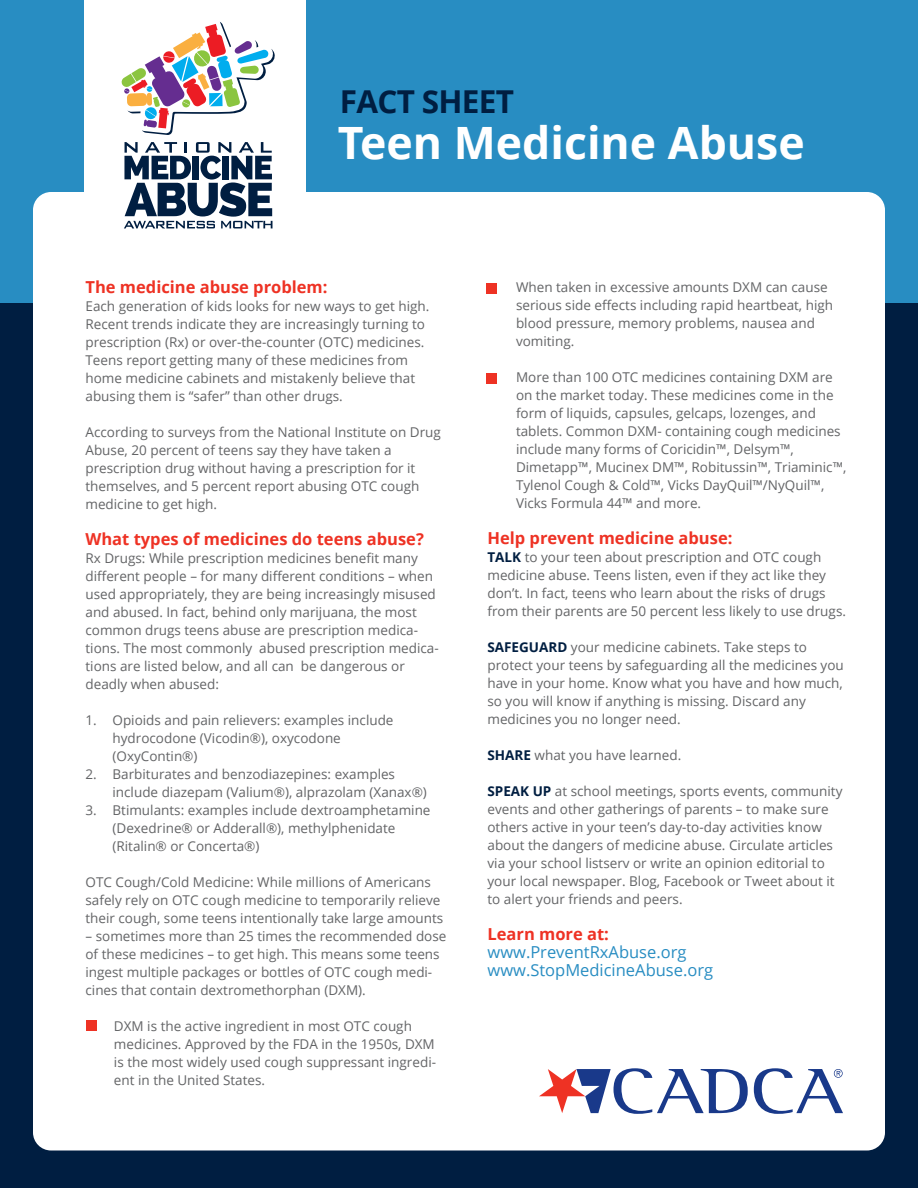
<style>
.page{position:relative;width:918px;height:1188px;background:#001e41}
.page>*{position:absolute;margin:0;border:0;box-sizing:border-box;transform-origin:0 0}
.t1{font:700 44.55px "Open Sans";color:#fff}
.t2{font:700 31.5px "Open Sans";letter-spacing:-.025em;color:#001e41}
.t3{font:700 16.5px "Open Sans";color:#ee3224}
.t4{font:16.5px/18px "Open Sans";color:#288dc2}
.t5{font:13.5px/18px "Open Sans";color:#636466}
.s1{font-weight:700;color:#001e41}
</style>
<div class="page">
<div style="left:0;top:0;width:918px;height:303px;background:#288dc2"></div>
<div style="left:33px;top:192px;width:852px;height:958px;background:#fff;border-radius:18px"></div>
<div style="left:84px;top:0;width:222px;height:229px;background:#fff"></div>
<svg style="left:121px;top:22px;width:155px;height:113px;background:#d4cdcf"></svg>
<svg style="left:124px;top:142px;width:149px;height:86px"></svg>
<svg style="left:539px;top:1068px;width:209px;height:46px"></svg>
<svg style="left:754px;top:1068px;width:89px;height:46px"></svg>
<div style="left:87px;top:1021px;width:10px;height:10px;background:#ee3224"></div>
<div style="left:486px;top:283px;width:11px;height:10px;background:#ee3224"></div>
<div style="left:487px;top:373px;width:10px;height:11px;background:#ee3224"></div>
<h2 class="t2" style="left:340px;top:80px;width:176px">FACT SHEET</h2>
<h1 class="t1" style="left:338px;top:111px;width:468px">Teen Medicine Abuse</h1>
<p class="t3" style="left:86px;top:275px;width:244px">The medicine abuse problem:</p>
<p class="t5" style="left:86px;top:297px;width:345px">Each generation of kids looks for new ways to get high.<br>Recent trends indicate they are increasingly turning to prescription (Rx) or over-the-counter (OTC) medicines.<br>Teens report getting many of these medicines from home medicine cabinets and mistakenly believe that abusing them is “safer” than other drugs.</p>
<p class="t5" style="left:86px;top:423px;width:357px">According to surveys from the National Institute on Drug Abuse, 20 percent of teens say they have taken a prescription drug without having a prescription for it themselves, and 5 percent report abusing OTC cough medicine to get high.</p>
<p class="t3" style="left:86px;top:527px;width:340px">What types of medicines do teens abuse?</p>
<p class="t5" style="left:86px;top:549px;width:355px">Rx Drugs: While prescription medicines benefit many different people – for many different conditions – when used appropriately, they are being increasingly misused and abused. In fact, behind only marijuana, the most common drugs teens abuse are prescription medica&shy;tions. The most commonly abused prescription medica&shy;tions are listed below, and all can be dangerous or deadly when abused:</p>
<p class="t5" style="left:112px;top:711px;width:283px;text-indent:-27px">1. Opioids and pain relievers: examples include hydrocodone (Vicodin®), oxycodone (OxyContin®)</p>
<p class="t5" style="left:112px;top:765px;width:316px;text-indent:-27px">2. Barbiturates and benzodiazepines: examples include diazepam (Valium®), alprazolam (Xanax®)</p>
<p class="t5" style="left:112px;top:801px;width:320px;text-indent:-27px">3. Btimulants: examples include dextroamphetamine (Dexedrine® or Adderall®), methylphenidate (Ritalin® or Concerta®)</p>
<p class="t5" style="left:86px;top:873px;width:359px">OTC Cough/Cold Medicine: While millions of Americans safely rely on OTC cough medicine to temporarily relieve their cough, some teens intentionally take large amounts</p>
<p class="t5" style="left:86px;top:927px;width:362px">– sometimes more than 25 times the recommended dose of these medicines – to get high. This means some teens ingest multiple packages or bottles of OTC cough medi&shy;cines that contain dextromethorphan (DXM).</p>
<p class="t5" style="left:114px;top:1017px;width:324px">DXM is the active ingredient in most OTC cough medicines. Approved by the FDA in the 1950s, DXM is the most widely used cough suppressant ingredi&shy;ent in the United States.</p>
<p class="t5" style="left:516px;top:278px;width:319px">When taken in excessive amounts DXM can cause serious side effects including rapid heartbeat, high blood pressure, memory problems, nausea and vomiting.</p>
<p class="t5" style="left:516px;top:368px;width:332px">More than 100 OTC medicines containing DXM are on the market today. These medicines come in the form of liquids, capsules, gelcaps, lozenges, and tablets. Common DXM- containing cough medicines include many forms of Coricidin™, Delsym™, Dimetapp™, Mucinex DM™, Robitussin™, Triaminic™, Tylenol Cough &amp; Cold™, Vicks DayQuil™/NyQuil™, Vicks Formula 44™ and more.</p>
<p class="t3" style="left:488px;top:527px;width:246px">Help prevent medicine abuse:</p>
<p class="t5" style="left:488px;top:548px;width:360px"><span class="s1">TALK</span> to your teen about prescription and OTC cough medicine abuse. Teens listen, even if they act like they don’t. In fact, teens who learn about the risks of drugs from their parents are 50 percent less likely to use drugs.</p>
<p class="t5" style="left:488px;top:638px;width:358px"><span class="s1">SAFEGUARD</span> your medicine cabinets. Take steps to protect your teens by safeguarding all the medicines you have in your home. Know what you have and how much, so you will know if anything is missing. Discard any medicines you no longer need.</p>
<p class="t5" style="left:488px;top:746px;width:195px"><span class="s1">SHARE</span> what you have learned.</p>
<p class="t5" style="left:488px;top:782px;width:357px"><span class="s1">SPEAK UP</span> at school meetings, sports events, community events and other gatherings of parents – to make sure others active in your teen’s day-to-day activities know about the dangers of medicine abuse. Circulate articles via your school listserv or write an opinion editorial to your local newspaper. Blog, Facebook or Tweet about it to alert your friends and peers.</p>
<p class="t3" style="left:488px;top:923px;width:123px">Learn more at:</p>
<p class="t4" style="left:488px;top:943px;width:227px">www.PreventRxAbuse.org www.StopMedicineAbuse.org</p>
</div>
